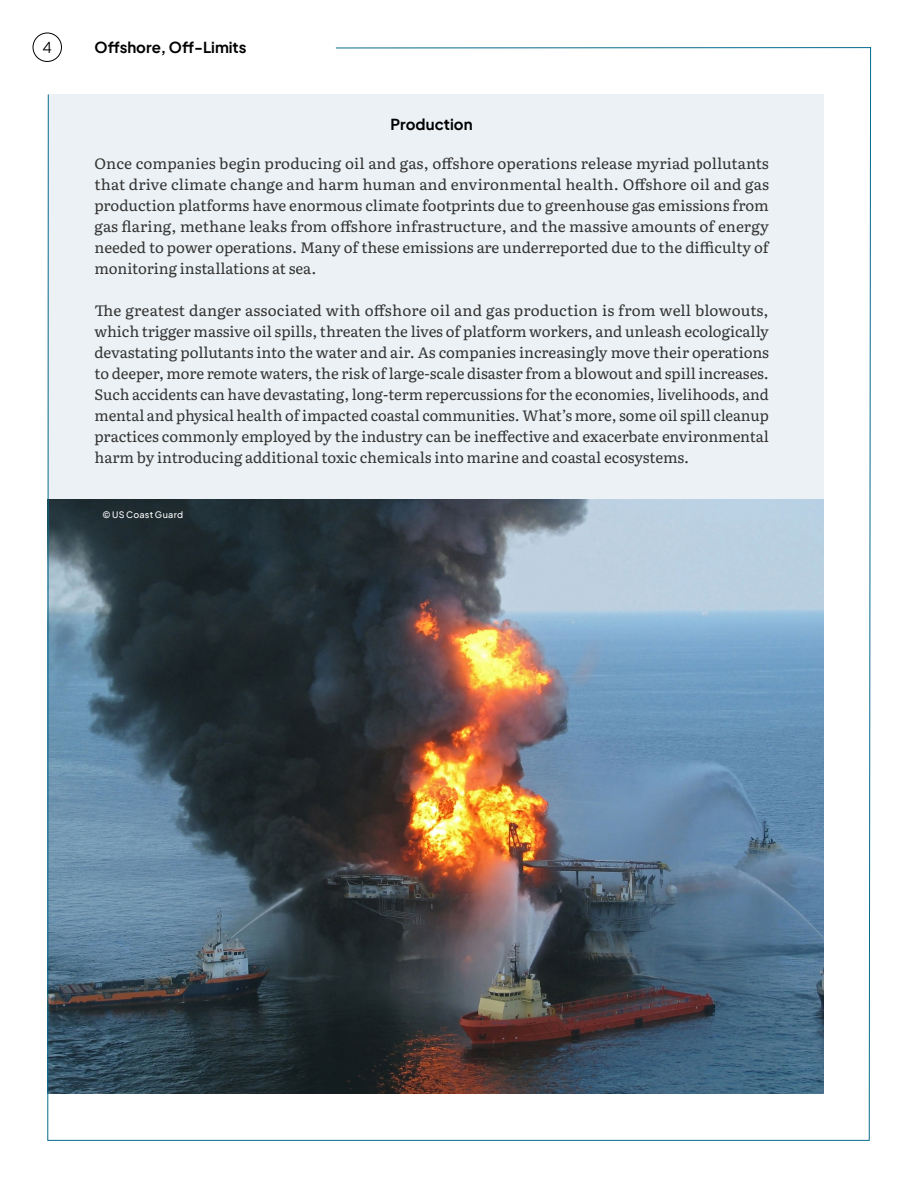
<style>
.page{position:relative;width:918px;height:1188px;background:#fff}
.page>*{position:absolute;margin:0;border:0;box-sizing:border-box;transform-origin:0 0}
.t1{font:15px/21px "Literata";letter-spacing:-.005em;color:#343333;text-align:justify}
.t2{font:700 15px "Plus Jakarta Sans";color:#000}
.t3{font:15px "Plus Jakarta Sans";color:#000101}
.t4{font:500 9px "Plus Jakarta Sans";letter-spacing:.03em;color:#fff}
</style>
<div class="page">
<div style="left:33px;top:33px;width:29px;height:29px;border:1px solid #000;border-radius:50%"></div>
<img style="left:47px;top:47px;width:824px;height:1094px">
<p class="t3" style="left:43px;top:35px;width:11px">4</p>
<p class="t2" style="left:94px;top:34px;width:154px">Offshore, Off-Limits</p>
<p class="t2" style="left:391px;top:111px;width:84px">Production</p>
<p class="t1" style="left:94px;top:152px;width:676px">Once companies begin producing oil and gas, offshore operations release myriad pollutants that drive climate change and harm human and environmental health. Offshore oil and gas production platforms have enormous climate footprints due to greenhouse gas emissions from gas flaring, methane leaks from offshore infrastructure, and the massive amounts of energy needed to power operations. Many of these emissions are underreported due to the difficulty of monitoring installations at sea.</p>
<p class="t1" style="left:94px;top:299px;width:676px">The greatest danger associated with offshore oil and gas production is from well blowouts, which trigger massive oil spills, threaten the lives of platform workers, and unleash ecologically devastating pollutants into the water and air. As companies increasingly move their operations to deeper, more remote waters, the risk of large-scale disaster from a blowout and spill increases.<br>Such accidents can have devastating, long-term repercussions for the economies, livelihoods, and mental and physical health of impacted coastal communities. What’s more, some oil spill cleanup practices commonly employed by the industry can be ineffective and exacerbate environmental harm by introducing additional toxic chemicals into marine and coastal ecosystems.</p>
<p class="t4" style="left:102px;top:507px;width:82px">© US Coast Guard</p>
</div>
